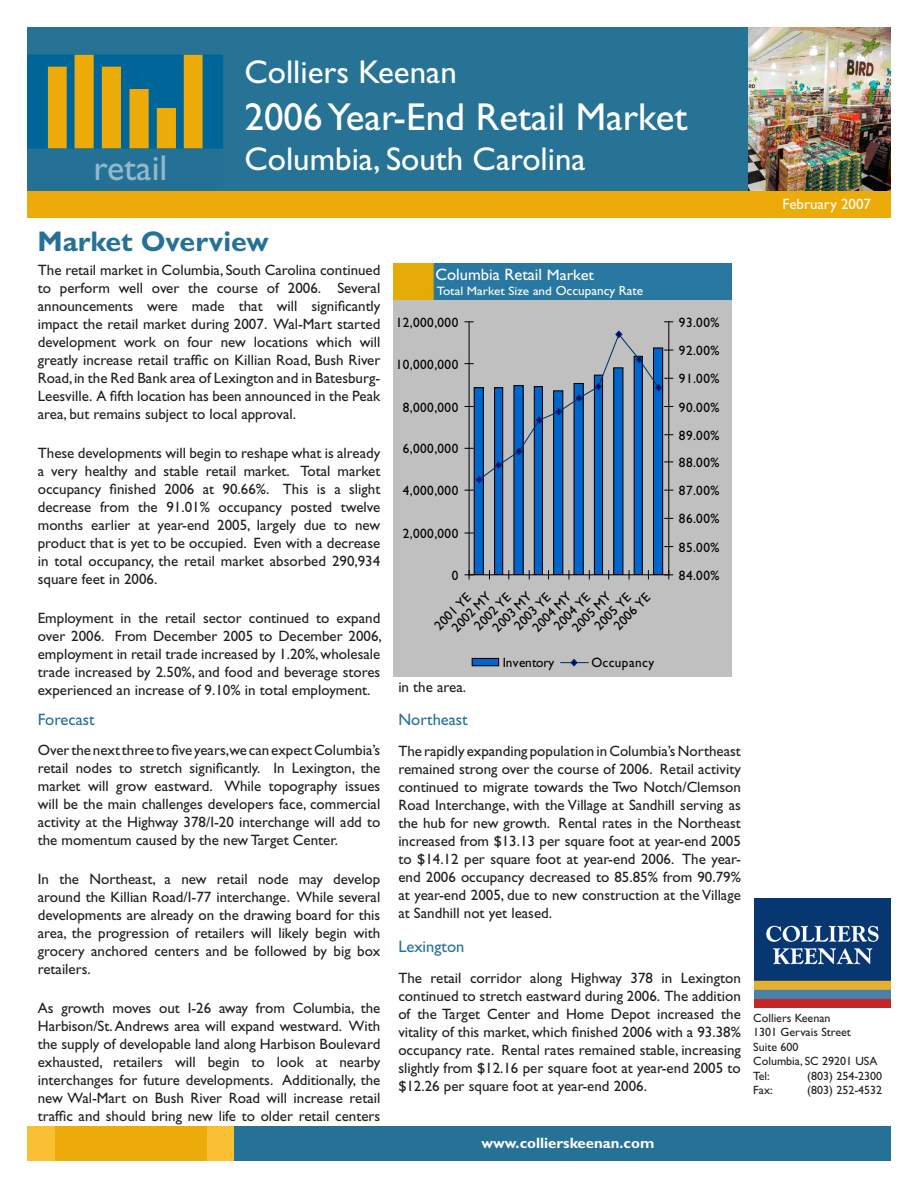
<style>
.page{position:relative;width:918px;height:1188px;background:#fff}
.page>*{position:absolute;margin:0;border:0;box-sizing:border-box;transform-origin:0 0}
.t1{font:39px "Gill Sans";color:#fff}
.t2{font:36px "Gill Sans";color:#92b9cc}
.t3{font:33px "Gill Sans";color:#fff}
.t4{font:700 28.5px "Gill Sans";color:#267196}
.t5{font:16.5px "Gill Sans";color:#267196}
.t6{font:16.5px "Gill Sans";color:#fff}
.t7{font:15px/18px "Gill Sans";color:#231f20;text-align:justify}
.t8{font:700 15px "Gill Sans";color:#fff}
.t9{font:15px "Gill Sans";color:#fff}
.t10{font:13.65px "Gill Sans";letter-spacing:.04em;color:#000}
.t11{font:13.65px "Gill Sans";letter-spacing:-.01em;color:#000}
.t12{font:13.35px "Gill Sans";color:#000}
.t13{font:12.15px "Gill Sans";color:#fff;scale:1.09 1}
.t14{font:12px "Gill Sans";color:#231f20}
.s1{font-size:15.15px}
.s2{font-size:13.2px}
</style>
<div class="page">
<img style="left:27px;top:27px;width:721px;height:164px">
<div style="left:27px;top:1126px;width:213px;height:35px;background:#f8bf32"></div>
<div style="left:56px;top:1126px;width:151px;height:35px;background:#ecab08"></div>
<div style="left:234px;top:1126px;width:657px;height:35px;background:#267196"></div>
<div style="left:27px;top:191px;width:864px;height:27px;background:#ecab08"></div>
<img style="left:748px;top:27px;width:143px;height:164px">
<img style="left:394px;top:263px;width:338px;height:37px">
<div style="left:394px;top:300px;width:338px;height:376px;background:#c0c0c0"></div>
<div style="left:474px;top:388px;width:9px;height:187px;background:#06c"></div>
<div style="left:474px;top:387px;width:10px;height:188px;border:1px solid #000"></div>
<div style="left:495px;top:388px;width:8px;height:187px;background:#06c"></div>
<div style="left:494px;top:387px;width:9px;height:188px;border:1px solid #000"></div>
<div style="left:514px;top:386px;width:9px;height:189px;background:#06c"></div>
<div style="left:534px;top:387px;width:8px;height:188px;background:#06c"></div>
<div style="left:534px;top:386px;width:9px;height:189px;border:1px solid #000"></div>
<div style="left:554px;top:391px;width:9px;height:184px;background:#06c"></div>
<div style="left:553px;top:390px;width:10px;height:185px;border:1px solid #000"></div>
<div style="left:574px;top:384px;width:9px;height:191px;background:#06c"></div>
<div style="left:574px;top:383px;width:10px;height:192px;border:1px solid #000"></div>
<div style="left:594px;top:375px;width:9px;height:200px;background:#06c"></div>
<div style="left:594px;top:375px;width:9px;height:200px;border:1px solid #000"></div>
<div style="left:614px;top:368px;width:9px;height:207px;background:#06c"></div>
<div style="left:613px;top:367px;width:10px;height:208px;border:1px solid #000"></div>
<div style="left:634px;top:356px;width:8px;height:219px;background:#06c"></div>
<div style="left:634px;top:356px;width:9px;height:219px;border:1px solid #000"></div>
<div style="left:654px;top:348px;width:9px;height:227px;background:#06c"></div>
<div style="left:653px;top:347px;width:10px;height:228px;border:1px solid #000"></div>
<hr style="left:469px;top:322px;width:1px;height:253px;background:#000">
<hr style="left:469px;top:575px;width:200px;height:1px;background:#000">
<svg style="left:465px;top:571px;width:8px;height:8px"></svg>
<hr style="left:669px;top:322px;width:1px;height:253px;background:#000">
<svg style="left:665px;top:571px;width:8px;height:8px"></svg>
<svg style="left:465px;top:330px;width:208px;height:154px"></svg>
<div style="left:472px;top:658px;width:27px;height:8px;background:#06c"></div>
<div style="left:472px;top:658px;width:27px;height:8px;border:1px solid #000"></div>
<svg style="left:561px;top:659px;width:27px;height:8px"></svg>
<img style="left:754px;top:899px;width:137px;height:109px">
<p class="t2" style="left:94px;top:147px;width:75px">retail</p>
<p class="t3" style="left:244px;top:53px;width:214px">Colliers Keenan</p>
<p class="t1" style="left:244px;top:95px;width:445px">2006 Year-End Retail Market</p>
<p class="t3" style="left:244px;top:140px;width:343px">Columbia, South Carolina</p>
<p class="t4" style="left:38px;top:224px;width:233px">Market Overview</p>
<p class="t7" style="left:38px;top:261px;width:344px">The retail market in Columbia, South Carolina continued to perform well over the course of 2006. Several announcements were made that will significantly impact the retail market during 2007. Wal-Mart started development work on four new locations which will greatly increase retail traffic on Killian Road, Bush River Road, in the Red Bank area of Lexington and in Batesburg-Leesville. A fifth location has been announced in the Peak area, but remains subject to local approval.</p>
<p class="t7" style="left:38px;top:444px;width:344px">These developments will begin to reshape what is already a very healthy and stable retail market. Total market occupancy finished 2006 at 90.66%. This is a slight decrease from the 91.01% occupancy posted twelve months earlier at year-end 2005, largely due to new product that is yet to be occupied. Even with a decrease in total occupancy, the retail market absorbed 290,934 square feet in 2006.</p>
<p class="t7" style="left:38px;top:609px;width:346px">Employment in the retail sector continued to expand over 2006. From December 2005 to December 2006, employment in retail trade increased by 1.20%, wholesale trade increased by 2.50%, and food and beverage stores experienced an increase of 9.10% in total employment.</p>
<p class="t5" style="left:38px;top:709px;width:58px">Forecast</p>
<p class="t7" style="left:38px;top:741px;width:344px">Over the next three to five years,we can expect Columbia’s retail nodes to stretch significantly. In Lexington, the market will grow eastward. While topography issues will be the main challenges developers face, commercial activity at the Highway 378/I-20 interchange will add to the momentum caused by the new Target Center.</p>
<p class="t7" style="left:38px;top:870px;width:344px">In the Northeast, a new retail node may develop around the Killian Road/I-77 interchange. While several developments are already on the drawing board for this area, the progression of retailers will likely begin with grocery anchored centers and be followed by big box retailers.</p>
<p class="t7" style="left:38px;top:999px;width:344px">As growth moves out I-26 away from Columbia, the Harbison/St. Andrews area will expand westward. With the supply of developable land along Harbison Boulevard exhausted, retailers will begin to look at nearby interchanges for future developments. Additionally, the new Wal-Mart on Bush River Road will increase retail traffic and should bring new life to older retail centers</p>
<p class="t6" style="left:435px;top:265px;width:160px">Columbia Retail <span class="s1">Market</span></p>
<p class="t13" style="left:437px;top:284px;width:191px">Total Market Size and <span class="s2">Occupancy Rate</span></p>
<p class="t10" style="left:396px;top:314px;width:64px">12,000,000</p>
<p class="t10" style="left:396px;top:356px;width:64px">10,000,000</p>
<p class="t10" style="left:403px;top:399px;width:57px">8,000,000</p>
<p class="t10" style="left:403px;top:441px;width:57px">6,000,000</p>
<p class="t10" style="left:403px;top:483px;width:57px">4,000,000</p>
<p class="t10" style="left:403px;top:526px;width:57px">2,000,000</p>
<p class="t10" style="left:452px;top:567px;width:8px">0</p>
<p class="t12" style="left:449px;top:624px;width:51px;rotate:-46deg">2002 MY</p>
<p class="t12" style="left:489px;top:624px;width:51px;rotate:-46deg">2003 MY</p>
<p class="t12" style="left:529px;top:624px;width:51px;rotate:-46deg">2004 MY</p>
<p class="t12" style="left:569px;top:624px;width:51px;rotate:-46deg">2005 MY</p>
<p class="t12" style="left:431px;top:622px;width:47px;rotate:-46deg">2001 YE</p>
<p class="t12" style="left:471px;top:622px;width:47px;rotate:-46deg">2002 YE</p>
<p class="t12" style="left:511px;top:622px;width:47px;rotate:-46deg">2003 YE</p>
<p class="t12" style="left:551px;top:622px;width:47px;rotate:-46deg">2004 YE</p>
<p class="t12" style="left:591px;top:622px;width:47px;rotate:-46deg">2005 YE</p>
<p class="t12" style="left:611px;top:622px;width:47px;rotate:-46deg">2006 YE</p>
<p class="t11" style="left:503px;top:654px;width:53px">Inventory</p>
<p class="t10" style="left:591px;top:654px;width:64px">Occupancy</p>
<p class="t10" style="left:679px;top:314px;width:42px">93.00%</p>
<p class="t10" style="left:679px;top:343px;width:42px">92.00%</p>
<p class="t10" style="left:679px;top:371px;width:42px">91.00%</p>
<p class="t10" style="left:679px;top:399px;width:42px">90.00%</p>
<p class="t10" style="left:679px;top:427px;width:42px">89.00%</p>
<p class="t10" style="left:679px;top:455px;width:42px">88.00%</p>
<p class="t10" style="left:679px;top:483px;width:42px">87.00%</p>
<p class="t10" style="left:679px;top:511px;width:42px">86.00%</p>
<p class="t10" style="left:679px;top:539px;width:42px">85.00%</p>
<p class="t10" style="left:679px;top:567px;width:42px">84.00%</p>
<p class="t7" style="left:398px;top:678px;width:69px">in the area.</p>
<p class="t5" style="left:398px;top:710px;width:71px">Northeast</p>
<p class="t7" style="left:398px;top:742px;width:344px">The rapidly expanding population in Columbia’s Northeast remained strong over the course of 2006. Retail activity continued to migrate towards the Two Notch/Clemson Road Interchange, with the Village at Sandhill serving as the hub for new growth. Rental rates in the Northeast increased from $13.13 per square foot at year-end 2005 to $14.12 per square foot at year-end 2006. The year&shy;end 2006 occupancy decreased to 85.85% from 90.79% at year-end 2005, due to new construction at the Village at Sandhill not yet leased.</p>
<p class="t5" style="left:398px;top:937px;width:67px">Lexington</p>
<p class="t7" style="left:398px;top:969px;width:344px">The retail corridor along Highway 378 in Lexington continued to stretch eastward during 2006. The addition of the Target Center and Home Depot increased the vitality of this market, which finished 2006 with a 93.38% occupancy rate. Rental rates remained stable, increasing slightly from $12.16 per square foot at year-end 2005 to $12.26 per square foot at year-end 2006.</p>
<p class="t8" style="left:481px;top:1134px;width:175px">www.collierskeenan.com</p>
<p class="t9" style="left:783px;top:196px;width:90px">February 2007</p>
<p class="t14" style="left:753px;top:1011px;width:79px">Colliers Keenan</p>
<p class="t14" style="left:753px;top:1025px;width:99px">1301 Gervais Street</p>
<p class="t14" style="left:753px;top:1040px;width:47px">Suite 600</p>
<p class="t14" style="left:753px;top:1054px;width:126px">Columbia, SC 29201 USA</p>
<p class="t14" style="left:753px;top:1069px;width:18px">Tel:</p>
<p class="t14" style="left:807px;top:1069px;width:76px">(803) 254-2300</p>
<p class="t14" style="left:753px;top:1083px;width:21px">Fax:</p>
<p class="t14" style="left:807px;top:1083px;width:76px">(803) 252-4532</p>
</div>
